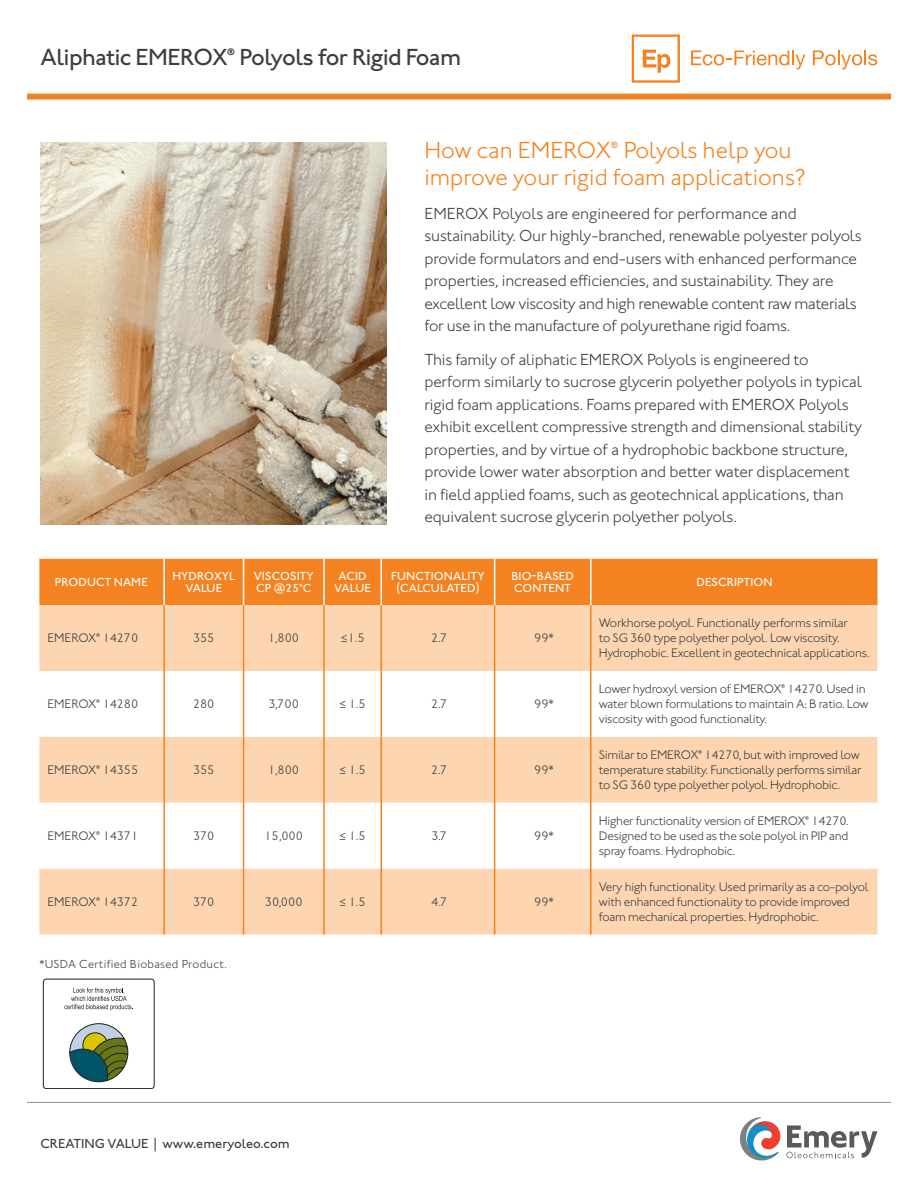
<style>
.page{position:relative;width:918px;height:1188px;background:#fff}
.page>*{position:absolute;margin:0;border:0;box-sizing:border-box;transform-origin:0 0}
.t1{font:300 24px/27px "Johnston ITC Std";color:#f58220}
.t2{font:500 24px "Johnston ITC Std";letter-spacing:-.02em;color:#3e3e3f}
.t3{font:300 16.5px/22.5px "Johnston ITC Std";letter-spacing:-.01em;color:#3e3e3f}
.t4{font:500 13.5px "Johnston ITC Std";color:#3e3e3f}
.t5{font:300 12.75px/15px "Johnston ITC Std";letter-spacing:-.02em;color:#3e3e3f}
.t6{font:500 12px/12.8px "Johnston ITC Std";letter-spacing:.01em;color:#fff;text-align:center}
.t7{font:300 12px "Johnston ITC Std";letter-spacing:.025em;color:#3e3e3f}
</style>
<div class="page">
<div style="left:27px;top:94px;width:864px;height:6px;background:#f58220"></div>
<svg style="left:691px;top:51px;width:114px;height:18px"></svg>
<svg style="left:813px;top:51px;width:64px;height:18px"></svg>
<svg style="left:632px;top:34px;width:48px;height:49px"></svg>
<svg style="left:740px;top:1117px;width:137px;height:44px"></svg>
<hr style="left:27px;top:1102px;width:864px;height:1px;background:#939598">
<img style="left:40px;top:142px;width:347px;height:383px">
<div style="left:39px;top:559px;width:839px;height:46px;background:#f58220"></div>
<div style="left:39px;top:605px;width:839px;height:329px;background:#fdd5b0"></div>
<svg style="left:39px;top:671px;width:839px;height:198px"></svg>
<hr style="left:163px;top:559px;width:2px;height:46px;background:#fff">
<hr style="left:243px;top:559px;width:1px;height:46px;background:#fff">
<hr style="left:323px;top:559px;width:2px;height:46px;background:#fff">
<hr style="left:380px;top:559px;width:2px;height:46px;background:#fff">
<hr style="left:494px;top:559px;width:1px;height:46px;background:#fff">
<hr style="left:590px;top:559px;width:2px;height:46px;background:#fff">
<hr style="left:163px;top:605px;width:2px;height:66px;background:#f58220">
<hr style="left:243px;top:605px;width:1px;height:66px;background:#f58220">
<hr style="left:323px;top:605px;width:2px;height:66px;background:#f58220">
<hr style="left:380px;top:605px;width:2px;height:66px;background:#f58220">
<hr style="left:494px;top:605px;width:1px;height:66px;background:#f58220">
<hr style="left:590px;top:605px;width:2px;height:66px;background:#f58220">
<hr style="left:163px;top:671px;width:2px;height:66px;background:#f58220">
<hr style="left:243px;top:671px;width:1px;height:66px;background:#f58220">
<hr style="left:323px;top:671px;width:2px;height:66px;background:#f58220">
<hr style="left:380px;top:671px;width:2px;height:66px;background:#f58220">
<hr style="left:494px;top:671px;width:1px;height:66px;background:#f58220">
<hr style="left:590px;top:671px;width:2px;height:66px;background:#f58220">
<hr style="left:163px;top:737px;width:2px;height:66px;background:#f58220">
<hr style="left:243px;top:737px;width:1px;height:66px;background:#f58220">
<hr style="left:323px;top:737px;width:2px;height:66px;background:#f58220">
<hr style="left:380px;top:737px;width:2px;height:66px;background:#f58220">
<hr style="left:494px;top:737px;width:1px;height:66px;background:#f58220">
<hr style="left:590px;top:737px;width:2px;height:66px;background:#f58220">
<hr style="left:163px;top:803px;width:2px;height:66px;background:#f58220">
<hr style="left:243px;top:803px;width:1px;height:66px;background:#f58220">
<hr style="left:323px;top:803px;width:2px;height:66px;background:#f58220">
<hr style="left:380px;top:803px;width:2px;height:66px;background:#f58220">
<hr style="left:494px;top:803px;width:1px;height:66px;background:#f58220">
<hr style="left:590px;top:803px;width:2px;height:66px;background:#f58220">
<hr style="left:163px;top:869px;width:2px;height:65px;background:#f58220">
<hr style="left:243px;top:869px;width:1px;height:65px;background:#f58220">
<hr style="left:323px;top:869px;width:2px;height:65px;background:#f58220">
<hr style="left:380px;top:869px;width:2px;height:65px;background:#f58220">
<hr style="left:494px;top:869px;width:1px;height:65px;background:#f58220">
<hr style="left:590px;top:869px;width:2px;height:65px;background:#f58220">
<div style="left:43px;top:979px;width:112px;height:110px;border:1px solid #231f20;border-radius:3px"></div>
<svg style="left:69px;top:1023px;width:60px;height:60px"></svg>
<svg style="left:64px;top:988px;width:69px;height:23px"></svg>
<h1 class="t2" style="left:40px;top:43px;width:422px">Aliphatic EMEROX® Polyols for Rigid Foam</h1>
<h1 class="t1" style="left:424px;top:137px;width:383px">How can EMEROX® Polyols help you improve your rigid foam applications?</h1>
<p class="t3" style="left:424px;top:202px;width:439px">EMEROX Polyols are engineered for performance and sustainability. Our highly-branched, renewable polyester polyols provide formulators and end-users with enhanced performance properties, increased efficiencies, and sustainability. They are excellent low viscosity and high renewable content raw materials for use in the manufacture of polyurethane rigid foams.</p>
<p class="t3" style="left:424px;top:348px;width:439px">This family of aliphatic EMEROX Polyols is engineered to perform similarly to sucrose glycerin polyether polyols in typical rigid foam applications. Foams prepared with EMEROX Polyols exhibit excellent compressive strength and dimensional stability properties, and by virtue of a hydrophobic backbone structure, provide lower water absorption and better water displacement in field applied foams, such as geotechnical applications, than equivalent sucrose glycerin polyether polyols.</p>
<p class="t6" style="left:55px;top:576px;width:94px">PRODUCT NAME</p>
<p class="t6" style="left:172px;top:570px;width:64px;line-height:12px">HYDROXYL<br>VALUE</p>
<p class="t6" style="left:254px;top:569px;width:61px;text-align:left">VISCOSITY<br>CP @25°C</p>
<p class="t6" style="left:334px;top:569px;width:38px">ACID<br>VALUE</p>
<p class="t6" style="left:391px;top:569px;width:95px">FUNCTIONALITY (CALCULATED)</p>
<p class="t6" style="left:511px;top:569px;width:64px;text-align:left">BIO-BASED<br>CONTENT</p>
<p class="t6" style="left:696px;top:576px;width:78px">DESCRIPTION</p>
<p class="t5" style="left:48px;top:631px;width:92px">EMEROX® 14270</p>
<p class="t5" style="left:193px;top:631px;width:23px">355</p>
<p class="t5" style="left:268px;top:631px;width:32px">1,800</p>
<p class="t5" style="left:341px;top:631px;width:25px">≤1.5</p>
<p class="t5" style="left:431px;top:631px;width:18px">2.7</p>
<p class="t5" style="left:534px;top:631px;width:21px">99*</p>
<p class="t5" style="left:599px;top:616px;width:272px">Workhorse polyol. Functionally performs similar<br>to SG 360 type polyether polyol. Low viscosity.<br>Hydrophobic. Excellent in geotechnical applications.</p>
<p class="t5" style="left:48px;top:696px;width:92px">EMEROX® 14280</p>
<p class="t5" style="left:193px;top:696px;width:23px">280</p>
<p class="t5" style="left:269px;top:696px;width:32px">3,700</p>
<p class="t5" style="left:339px;top:696px;width:28px">≤ 1.5</p>
<p class="t5" style="left:431px;top:696px;width:18px">2.7</p>
<p class="t5" style="left:534px;top:696px;width:21px">99*</p>
<p class="t5" style="left:48px;top:762px;width:92px">EMEROX® 14355</p>
<p class="t5" style="left:193px;top:762px;width:23px">355</p>
<p class="t5" style="left:268px;top:762px;width:32px">1,800</p>
<p class="t5" style="left:339px;top:762px;width:28px">≤ 1.5</p>
<p class="t5" style="left:431px;top:762px;width:18px">2.7</p>
<p class="t5" style="left:534px;top:762px;width:21px">99*</p>
<p class="t5" style="left:48px;top:828px;width:92px">EMEROX® 14371</p>
<p class="t5" style="left:193px;top:828px;width:23px">370</p>
<p class="t5" style="left:264px;top:828px;width:40px">15,000</p>
<p class="t5" style="left:339px;top:828px;width:28px">≤ 1.5</p>
<p class="t5" style="left:431px;top:828px;width:17px">3.7</p>
<p class="t5" style="left:534px;top:828px;width:21px">99*</p>
<p class="t5" style="left:48px;top:894px;width:92px">EMEROX® 14372</p>
<p class="t5" style="left:193px;top:894px;width:23px">370</p>
<p class="t5" style="left:265px;top:894px;width:39px">30,000</p>
<p class="t5" style="left:339px;top:894px;width:28px">≤ 1.5</p>
<p class="t5" style="left:431px;top:894px;width:18px">4.7</p>
<p class="t5" style="left:534px;top:894px;width:21px">99*</p>
<p class="t7" style="left:39px;top:957px;width:189px">*USDA Certified Biobased Product.</p>
<p class="t5" style="left:599px;top:681px;width:271px">Lower hydroxyl version of EMEROX® 14270. Used in water blown formulations to maintain A: B ratio. Low viscosity with good functionality.</p>
<p class="t5" style="left:599px;top:747px;width:264px">Similar to EMEROX® 14270, but with improved low temperature stability. Functionally performs similar to SG 360 type polyether polyol. Hydrophobic.</p>
<p class="t5" style="left:599px;top:813px;width:251px;text-align:justify">Higher functionality version of EMEROX® 14270.<br>Designed to be used as the sole polyol in PIP and spray foams. Hydrophobic.</p>
<p class="t5" style="left:599px;top:879px;width:271px">Very high functionality. Used primarily as a co-polyol with enhanced functionality to provide improved foam mechanical properties. Hydrophobic.</p>
<p class="t4" style="left:40px;top:1136px;width:251px">CREATING VALUE | www.emeryoleo.com</p>
</div>
